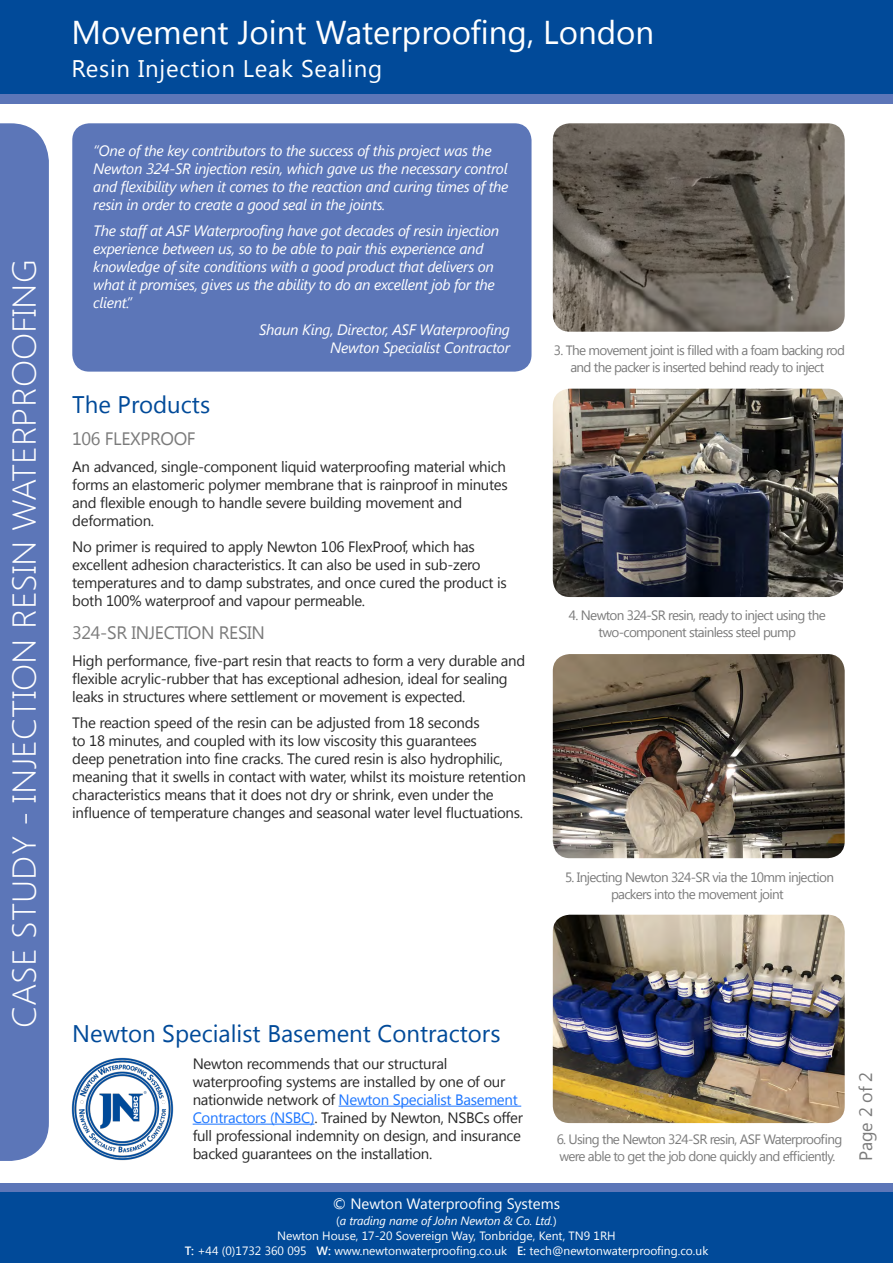
<style>
.page{position:relative;width:893px;height:1263px;background:#fff}
.page>*{position:absolute;margin:0;border:0;box-sizing:border-box;transform-origin:0 0}
.t1{font:300 33px "Segoe UI";color:#fff;scale:1.08 1}
.t2{font:33px "Segoe UI";color:#fff}
.t3{font:24px "Segoe UI";color:#014a99}
.t4{font:24px "Segoe UI";letter-spacing:.03em;color:#fff}
.t5{font:18px "Segoe UI";letter-spacing:-.02em;color:#7b7b7b}
.t6{font:15px/18px "Segoe UI";letter-spacing:-.02em;color:#292929}
.t7{font:italic 15px/18px "Segoe UI";letter-spacing:-.02em;color:#fff}
.t8{font:15px "Segoe UI";color:#fff}
.t9{font:13.5px/16.5px "Segoe UI";letter-spacing:-.05em;color:#7b7b7b;text-align:center}
.t10{font:12px/15.6px "Segoe UI";color:#fff;text-align:center}
.s1{color:#1d76ff}
.s2{font-style:italic}
.s3{font-weight:600}
</style>
<div class="page">
<div style="left:0;top:0;width:893px;height:94px;background:#014a99"></div>
<div style="left:0;top:94px;width:893px;height:9px;background:#5c76b8"></div>
<div style="left:0;top:1191px;width:893px;height:72px;background:#014a99"></div>
<div style="left:0;top:1183px;width:893px;height:8px;background:#5c76b8"></div>
<div style="left:0;top:123px;width:49px;height:1038px;background:#5c76b8"></div>
<div style="left:72px;top:123px;width:459px;height:249px;background:#5c76b8;border-radius:17px"></div>
<hr style="left:339px;top:1106px;width:182px;height:1px;background:#1d76ff">
<hr style="left:193px;top:1124px;width:121px;height:1px;background:#1d76ff">
<img style="left:553px;top:123px;width:292px;height:209px">
<img style="left:553px;top:389px;width:290px;height:208px">
<img style="left:553px;top:654px;width:292px;height:204px">
<img style="left:553px;top:915px;width:292px;height:208px">
<img style="left:71px;top:1057px;width:103px;height:104px">
<h1 class="t1" style="left:1px;top:1028px;width:713px;rotate:-90deg">CASE STUDY - INJECTION RESIN WATERPROOFING</h1>
<h1 class="t2" style="left:71px;top:10px;width:584px">Movement Joint Waterproofing, London</h1>
<h2 class="t4" style="left:71px;top:52px;width:312px">Resin Injection Leak Sealing</h2>
<p class="t7" style="left:93px;top:140px;width:417px">“One of the key contributors to the success of this project was the Newton 324-SR injection resin, which gave us the necessary control and flexibility when it comes to the reaction and curing times of the resin in order to create a good seal in the joints.</p>
<p class="t7" style="left:93px;top:221px;width:407px">The staff at ASF Waterproofing have got decades of resin injection experience between us, so to be able to pair this experience and knowledge of site conditions with a good product that delivers on what it promises, gives us the ability to do an excellent job for the client.”</p>
<p class="t7" style="left:259px;top:320px;width:252px;text-align:right">Shaun King, Director, ASF Waterproofing<br>Newton Specialist Contractor</p>
<h2 class="t3" style="left:72px;top:388px;width:139px">The Products</h2>
<p class="t5" style="left:72px;top:427px;width:125px">106 FLEXPROOF</p>
<p class="t6" style="left:72px;top:457px;width:437px">An advanced, single-component liquid waterproofing material which forms an elastomeric polymer membrane that is rainproof in minutes and flexible enough to handle severe building movement and deformation.</p>
<p class="t6" style="left:72px;top:537px;width:436px">No primer is required to apply Newton 106 FlexProof, which has excellent adhesion characteristics. It can also be used in sub-zero temperatures and to damp substrates, and once cured the product is both 100% waterproof and vapour permeable.</p>
<p class="t5" style="left:72px;top:620px;width:194px">324-SR INJECTION RESIN</p>
<p class="t6" style="left:72px;top:650px;width:454px">High performance, five-part resin that reacts to form a very durable and flexible acrylic-rubber that has exceptional adhesion, ideal for sealing leaks in structures where settlement or movement is expected.</p>
<p class="t6" style="left:72px;top:713px;width:455px">The reaction speed of the resin can be adjusted from 18 seconds<br>to 18 minutes, and coupled with its low viscosity this guarantees<br>deep penetration into fine cracks. The cured resin is also hydrophilic, meaning that it swells in contact with water, whilst its moisture retention characteristics means that it does not dry or shrink, even under the influence of temperature changes and seasonal water level fluctuations.</p>
<p class="t9" style="left:554px;top:341px;width:293px">3. The movement joint is filled with a foam backing rod and the packer is inserted behind ready to inject</p>
<p class="t9" style="left:569px;top:607px;width:258px">4. Newton 324-SR resin, ready to inject using the two-component stainless steel pump</p>
<p class="t9" style="left:565px;top:868px;width:270px">5. Injecting Newton 324-SR via the 10mm injection packers into the movement joint</p>
<h2 class="t3" style="left:72px;top:1017px;width:430px">Newton Specialist Basement Contractors</h2>
<p class="t6" style="left:193px;top:1054px;width:332px">Newton recommends that our structural waterproofing systems are installed by one of our nationwide network of <span class="s1">Newton Specialist Basement Contractors (NSBC)</span>. Trained by Newton, NSBCs offer full professional indemnity on design, and insurance backed guarantees on the installation.</p>
<p class="t9" style="left:557px;top:1131px;width:287px;text-align:left">6. Using the Newton 324-SR resin, ASF Waterproofing were able to get the job done quickly and efficiently.</p>
<p class="t8" style="left:333px;top:1193px;width:229px">© Newton Waterproofing Systems</p>
<p class="t10" style="left:277px;top:1212px;width:340px">(<span class="s2">a trading name of John Newton &amp; Co. Ltd.</span>)<br>Newton House, 17-20 Sovereign Way, Tonbridge, Kent, TN9 1RH</p>
<p class="t10" style="left:185px;top:1242px;width:525px"><span class="s3">T:</span> +44 (0)1732 360 095 <span class="s3">W:</span> www.newtonwaterproofing.co.uk <span class="s3">E:</span> tech@newtonwaterproofing.co.uk</p>
<p class="t5" style="left:853px;top:1161px;width:90px;rotate:-90deg">Page 2 of 2</p>
</div>
